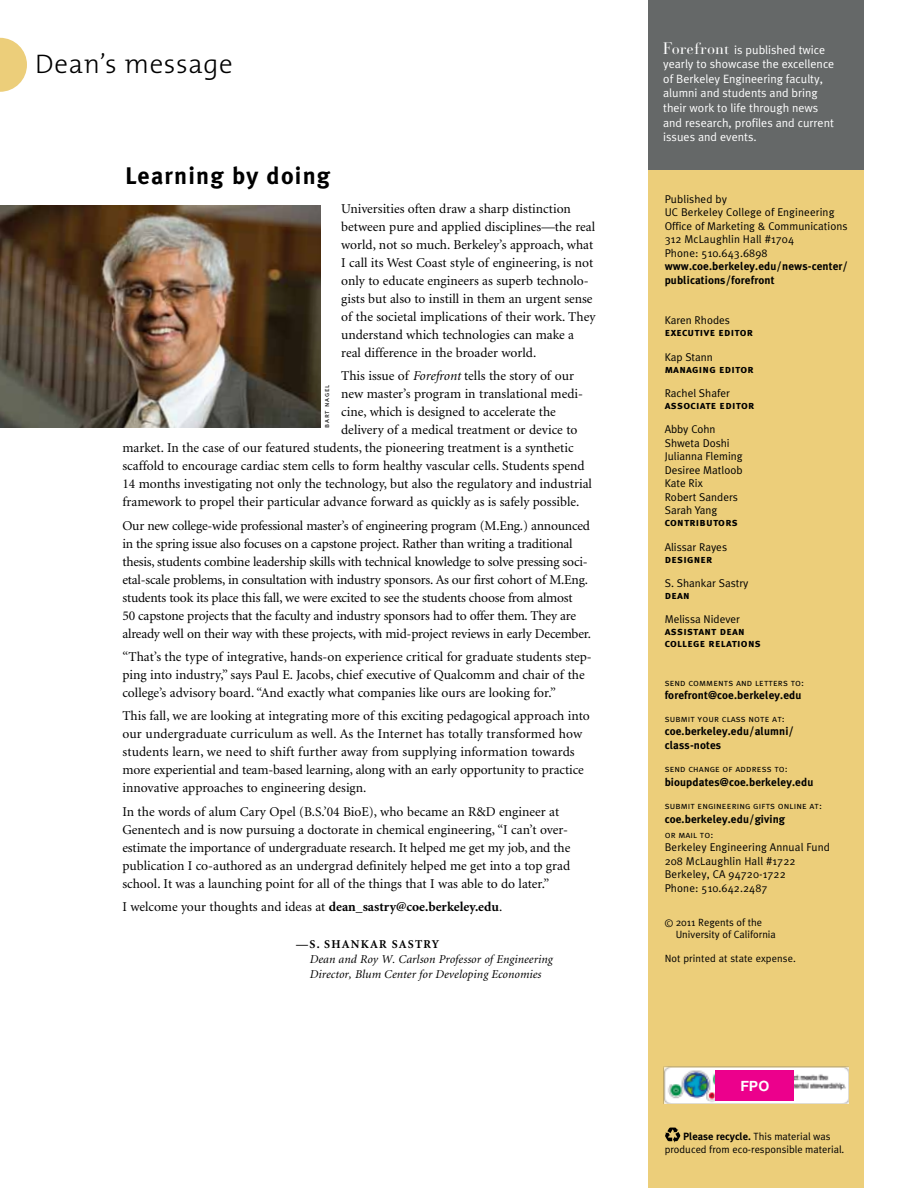
<style>
.page{position:relative;width:918px;height:1188px;background:#fff}
.page>*{position:absolute;margin:0;border:0;box-sizing:border-box;transform-origin:0 0}
.t1{font:300 27px "The Mix";letter-spacing:.025em;color:#000}
.t2{font:700 24px "Meta Plus";letter-spacing:.05em;color:#000}
.t3{font:700 14.1px "Helvetica";color:#fff}
.t4{font:13.5px/18px "Minion";color:#000}
.t5{font:12px/14.7px "Meta Plus Normal";color:#fff}
.t6{font:italic 12px/15px "Minion";letter-spacing:.01em;color:#000}
.t7{font:700 12px "Minion";letter-spacing:.1em;color:#000}
.t8{font:11.25px/13.5px "Meta Plus Normal";color:#000}
.t9{font:700 11.25px/13.5px "Meta Plus";letter-spacing:.01em;color:#000}
.t10{font:11.25px/12px "Meta Plus Bold Caps";letter-spacing:.02em;color:#000}
.t11{font:10.5px/12.6px "Meta Plus Normal";color:#000}
.t12{font:9.75px "Meta Plus Normal Caps";letter-spacing:.01em;color:#000}
.t13{font:7.5px "Meta Plus Normal Caps";letter-spacing:.1em;color:#000}
.s1{font-family:"Bodoni Classic";font-size:16.5px}
.s2{font-style:italic}
.s3{font-weight:700}
.s4{font-family:"Meta Plus";font-weight:700}
</style>
<div class="page">
<div style="left:648px;top:9px;width:216px;height:1179px;background:#ecce7a"></div>
<div style="left:648px;top:0;width:216px;height:170px;background:#656868"></div>
<img style="left:664px;top:1067px;width:184px;height:37px">
<svg style="left:0;top:38px;width:27px;height:54px"></svg>
<svg style="left:665px;top:1128px;width:16px;height:15px"></svg>
<div style="left:716px;top:1070px;width:78px;height:30px;background:#ec008c"></div>
<img style="left:0;top:206px;width:321px;height:222px">
<h1 class="t1" style="left:35px;top:42px;width:199px">Dean’s message</h1>
<p class="t5" style="left:663px;top:42px;width:173px"><span class="s1">Forefront</span> is published twice yearly to showcase the excellence of Berkeley Engineering faculty, alumni and students and bring their work to life through news and research, profiles and current issues and events.</p>
<h2 class="t2" style="left:125px;top:162px;width:206px">Learning by doing</h2>
<p class="t4" style="left:341px;top:200px;width:256px">Universities often draw a sharp distinction between pure and applied disciplines—the real world, not so much. Berkeley’s approach, what I call its West Coast style of engineering, is not only to educate engineers as superb technolo&shy;gists but also to instill in them an urgent sense of the societal implications of their work. They understand which technologies can make a real difference in the broader world.</p>
<p class="t4" style="left:341px;top:367px;width:234px">This issue of <span class="s2">Forefront</span> tells the story of our</p>
<p class="t4" style="left:341px;top:385px;width:243px">new master’s program in translational medi-</p>
<p class="t4" style="left:341px;top:403px;width:216px">cine, which is designed to accelerate the</p>
<p class="t4" style="left:341px;top:421px;width:238px">delivery of a medical treatment or device to</p>
<p class="t4" style="left:122px;top:439px;width:453px">market. In the case of our featured students, the pioneering treatment is a synthetic</p>
<p class="t4" style="left:122px;top:457px;width:464px">scaffold to encourage cardiac stem cells to form healthy vascular cells. Students spend</p>
<p class="t4" style="left:122px;top:475px;width:471px">14 months investigating not only the technology, but also the regulatory and industrial</p>
<p class="t4" style="left:122px;top:493px;width:458px">framework to propel their particular advance forward as quickly as is safely possible.</p>
<p class="t4" style="left:122px;top:517px;width:470px">Our new college-wide professional master’s of engineering program (M.Eng.) announced in the spring issue also focuses on a capstone project. Rather than writing a traditional thesis, students combine leadership skills with technical knowledge to solve pressing soci&shy;etal-scale problems, in consultation with industry sponsors. As our first cohort of M.Eng. students took its place this fall, we were excited to see the students choose from almost<br>50 capstone projects that the faculty and industry sponsors had to offer them. They are already well on their way with these projects, with mid-project reviews in early December.</p>
<p class="t4" style="left:122px;top:648px;width:471px">“That’s the type of integrative, hands-on experience critical for graduate students step&shy;ping into industry,” says Paul E. Jacobs, chief executive of Qualcomm and chair of the college’s advisory board. “And exactly what companies like ours are looking for.”</p>
<p class="t4" style="left:122px;top:708px;width:469px">This fall, we are looking at integrating more of this exciting pedagogical approach into our undergraduate curriculum as well. As the Internet has totally transformed how students learn, we need to shift further away from supplying information towards more experiential and team-based learning, along with an early opportunity to practice innovative approaches to engineering design.</p>
<p class="t4" style="left:122px;top:803px;width:449px">In the words of alum Cary Opel (B.S.’04 BioE), who became an R&amp;D engineer at Genentech and is now pursuing a doctorate in chemical engineering, “I can’t over&shy;estimate the importance of undergraduate research. It helped me get my job, and the publication I co-authored as an undergrad definitely helped me get into a top grad school. It was a launching point for all of the things that I was able to do later.”</p>
<p class="t4" style="left:122px;top:898px;width:381px">I welcome your thoughts and ideas at <span class="s3">dean_sastry@coe.berkeley.edu</span>.</p>
<p class="t7" style="left:296px;top:938px;width:144px">—S. SHANKAR SASTRY</p>
<p class="t6" style="left:310px;top:952px;width:244px">Dean and Roy W. Carlson Professor of Engineering<br>Director, Blum Center for Developing Economies</p>
<p class="t13" style="left:322px;top:428px;width:44px;rotate:-90deg">bart nagel</p>
<p class="t8" style="left:665px;top:192px;width:184px">Published by<br>UC Berkeley College of Engineering<br>Office of Marketing &amp; Communications<br>312 McLaughlin Hall #1704<br>Phone: 510.643.6898</p>
<p class="t9" style="left:665px;top:260px;width:185px">www.coe.berkeley.edu/news-center/ publications/forefront</p>
<p class="t8" style="left:665px;top:314px;width:67px">Karen Rhodes</p>
<p class="t10" style="left:665px;top:327px;width:90px">executive editor</p>
<p class="t8" style="left:665px;top:350px;width:50px">Kap Stann</p>
<p class="t10" style="left:665px;top:363px;width:90px">managing editor</p>
<p class="t8" style="left:665px;top:386px;width:67px">Rachel Shafer</p>
<p class="t10" style="left:665px;top:399px;width:91px">associate editor</p>
<p class="t8" style="left:665px;top:423px;width:79px">Abby Cohn<br>Shweta Doshi<br>Julianna Fleming<br>Desiree Matloob<br>Kate Rix<br>Robert Sanders<br>Sarah Yang</p>
<p class="t10" style="left:665px;top:516px;width:75px">contributors</p>
<p class="t8" style="left:665px;top:540px;width:64px">Alissar Rayes</p>
<p class="t10" style="left:665px;top:553px;width:49px">designer</p>
<p class="t8" style="left:665px;top:576px;width:85px">S. Shankar Sastry</p>
<p class="t10" style="left:665px;top:589px;width:27px">dean</p>
<p class="t8" style="left:665px;top:613px;width:77px">Melissa Nidever</p>
<p class="t10" style="left:665px;top:625px;width:98px">assistant dean college relations</p>
<p class="t12" style="left:665px;top:677px;width:141px">send comments and letters to:</p>
<p class="t9" style="left:665px;top:689px;width:138px">forefront@coe.berkeley.edu</p>
<p class="t12" style="left:665px;top:713px;width:122px">submit your class note at:</p>
<p class="t9" style="left:665px;top:725px;width:131px">coe.berkeley.edu/alumni/ class-notes</p>
<p class="t12" style="left:665px;top:763px;width:125px">send change of address to:</p>
<p class="t9" style="left:665px;top:775px;width:150px">bioupdates@coe.berkeley.edu</p>
<p class="t12" style="left:665px;top:800px;width:159px">submit engineering gifts online at:</p>
<p class="t9" style="left:665px;top:812px;width:122px">coe.berkeley.edu/giving</p>
<p class="t12" style="left:665px;top:829px;width:50px">or mail to:</p>
<p class="t8" style="left:665px;top:840px;width:167px">Berkeley Engineering Annual Fund<br>208 McLaughlin Hall #1722<br>Berkeley, CA 94720-1722<br>Phone: 510.642.2487</p>
<p class="t11" style="left:676px;top:916px;width:102px;text-indent:-11px">© 2011 Regents of the<br>University of California</p>
<p class="t11" style="left:665px;top:952px;width:133px">Not printed at state expense.</p>
<p class="t3" style="left:740px;top:1077px;width:30px">FPO</p>
<p class="t11" style="left:665px;top:1130px;width:181px;text-align:center"><span class="s4">Please recycle.</span> This material was produced from eco-responsible material.</p>
</div>
